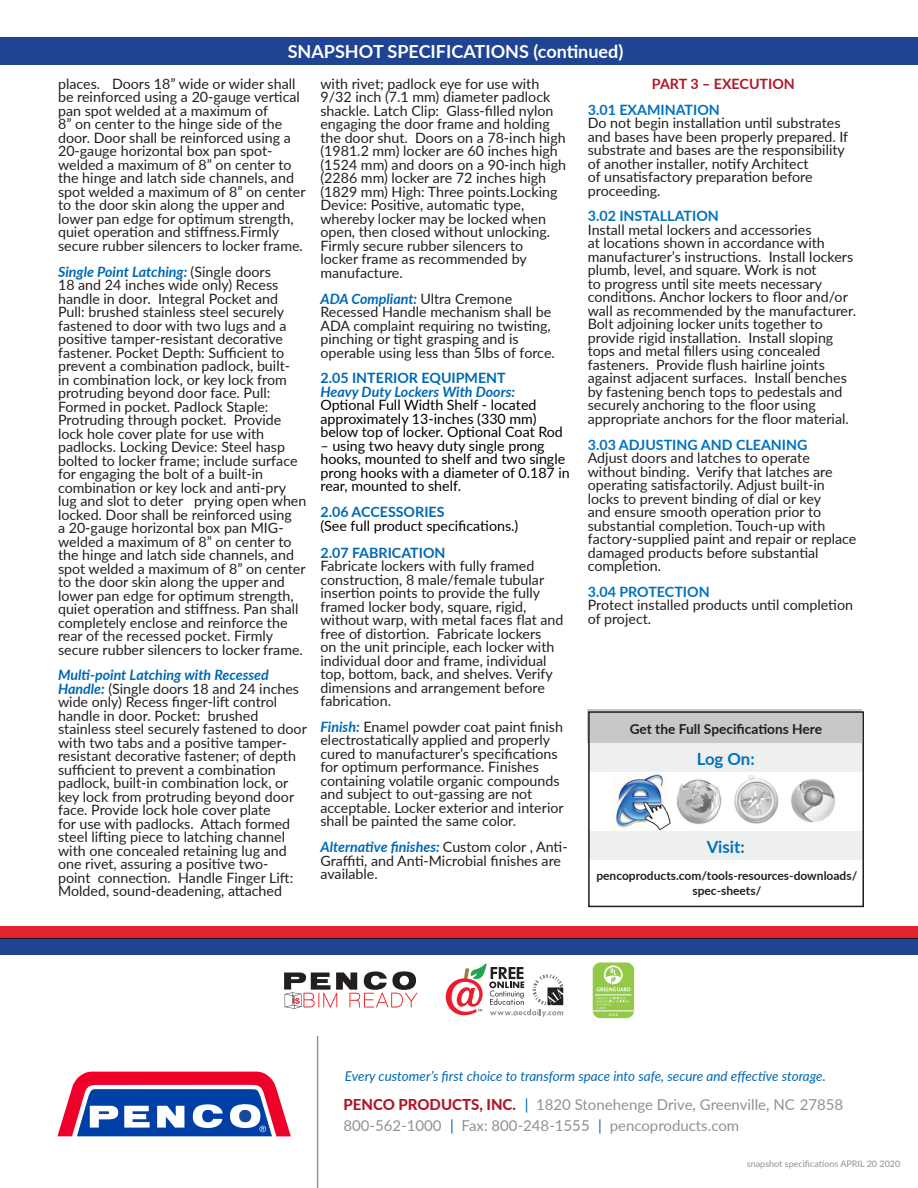
<style>
.page{position:relative;width:918px;height:1188px;background:#fff}
.page>*{position:absolute;margin:0;border:0;box-sizing:border-box;transform-origin:0 0}
.t1{font:700 18px "Lato";color:#fff}
.t2{font:700 16.8px "Lato";color:#0072bc}
.t3{font:15px/21px "Lato";color:#8f9194}
.t4{font:14.25px/13.5px "Lato";color:#231f20}
.t5{font:14.25px/13.5px "Lato";color:#000}
.t6{font:700 14.25px "Lato";color:#0168b3}
.t7{font:700 14.25px "Lato";color:#ae172b}
.t8{font:700 13.8px "Lato";color:#231f20}
.t9{font:italic 13.5px "Lato";color:#0168b3}
.t10{font:700 12px/14.7px "Lato";color:#231f20;text-align:center}
.t11{font:9px "Lato";color:#8f9194}
.s1{font-weight:700;font-style:italic;color:#0168b3}
.s2{font-weight:700;color:#0168b3}
.s3{font-weight:700;color:#0072bc}
.s4{font-weight:800;color:#ae172b}
.s5{color:#0168b3}
</style>
<div class="page">
<div style="left:0;top:38px;width:918px;height:27px;background:#1f4494"></div>
<div style="left:587px;top:710px;width:275px;height:33px;background:#c7c8ca"></div>
<div style="left:588px;top:744px;width:275px;height:28px;background:#eeefef"></div>
<div style="left:588px;top:831px;width:275px;height:28px;background:#eeefef"></div>
<img style="left:615px;top:774px;width:220px;height:56px">
<div style="left:588px;top:711px;width:276px;height:196px;border:2px solid #231f20"></div>
<svg style="left:57px;top:1071px;width:234px;height:66px"></svg>
<hr style="left:317px;top:1036px;width:1px;height:152px;background:#8f9194">
<svg style="left:284px;top:971px;width:133px;height:38px"></svg>
<svg style="left:593px;top:963px;width:41px;height:55px"></svg>
<hr style="left:593px;top:1011px;width:41px;height:1px;background:#fff">
<svg style="left:597px;top:997px;width:32px;height:19px"></svg>
<hr style="left:595px;top:995px;width:37px;height:1px;background:#fff">
<svg style="left:597px;top:965px;width:33px;height:26px"></svg>
<svg style="left:446px;top:963px;width:117px;height:54px"></svg>
<div style="left:0;top:939px;width:918px;height:16px;background:#1f4494"></div>
<div style="left:0;top:926px;width:918px;height:12px;background:#e3222c"></div>
<p class="t1" style="left:288px;top:38px;width:337px">SNAPSHOT SPECIFICATIONS (continued)</p>
<p class="t4" style="left:58px;top:76px;width:249px">places. Doors 18” wide or wider shall be reinforced using a 20-gauge vertical pan spot welded at a maximum of<br>8” on center to the hinge side of the door. Door shall be reinforced using a 20-gauge horizontal box pan spot&shy;welded a maximum of 8” on center to the hinge and latch side channels, and spot welded a maximum of 8” on center to the door skin along the upper and lower pan edge for optimum strength, quiet operation and stiffness.Firmly secure rubber silencers to locker frame.</p>
<p class="t4" style="left:58px;top:264px;width:250px"><span class="s1">Single Point Latching:</span> (Single doors<br>18 and 24 inches wide only) Recess handle in door. Integral Pocket and Pull: brushed stainless steel securely fastened to door with two lugs and a positive tamper-resistant decorative fastener. Pocket Depth: Sufficient to prevent a combination padlock, built-<br>in combination lock, or key lock from protruding beyond door face. Pull:<br>Formed in pocket. Padlock Staple:<br>Protruding through pocket. Provide lock hole cover plate for use with padlocks. Locking Device: Steel hasp bolted to locker frame; include surface for engaging the bolt of a built-in combination or key lock and anti-pry lug and slot to deter prying open when locked. Door shall be reinforced using<br>a 20-gauge horizontal box pan MIG&shy;welded a maximum of 8” on center to the hinge and latch side channels, and spot welded a maximum of 8” on center to the door skin along the upper and lower pan edge for optimum strength, quiet operation and stiffness. Pan shall completely enclose and reinforce the rear of the recessed pocket. Firmly secure rubber silencers to locker frame.</p>
<p class="t4" style="left:58px;top:668px;width:250px"><span class="s1">Multi-point Latching with Recessed Handle:</span> (Single doors 18 and 24 inches wide only) Recess finger-lift control handle in door. Pocket: brushed stainless steel securely fastened to door with two tabs and a positive tamper&shy;resistant decorative fastener; of depth sufficient to prevent a combination padlock, built-in combination lock, or key lock from protruding beyond door face. Provide lock hole cover plate<br>for use with padlocks. Attach formed steel lifting piece to latching channel with one concealed retaining lug and one rivet, assuring a positive two-<br>point connection. Handle Finger Lift:<br>Molded, sound-deadening, attached</p>
<p class="t4" style="left:320px;top:76px;width:247px">with rivet; padlock eye for use with 9/32 inch (7.1 mm) diameter padlock shackle. Latch Clip: Glass-filled nylon engaging the door frame and holding the door shut. Doors on a 78-inch high (1981.2 mm) locker are 60 inches high (1524 mm) and doors on a 90-inch high (2286 mm) locker are 72 inches high (1829 mm) High: Three points.Locking Device: Positive, automatic type, whereby locker may be locked when open, then closed without unlocking.<br>Firmly secure rubber silencers to<br>locker frame as recommended by manufacture.</p>
<p class="t4" style="left:320px;top:291px;width:236px"><span class="s1">ADA Compliant:</span> Ultra Cremone Recessed Handle mechanism shall be ADA complaint requiring no twisting, pinching or tight grasping and is operable using less than 5lbs of force.</p>
<p class="t5" style="left:320px;top:371px;width:244px"><span class="s2">2.05 INTERIOR EQUIPMENT<br></span><span class="s1">Heavy Duty Lockers With Doors:<br></span>Optional Full Width Shelf - located approximately 13-inches (330 mm) below top of locker. Optional Coat Rod</p>
<p class="t5" style="left:320px;top:438px;width:251px">– using two heavy duty single prong hooks, mounted to shelf and two single prong hooks with a diameter of 0.187 in rear, mounted to shelf.</p>
<p class="t6" style="left:320px;top:502px;width:126px">2.06 ACCESSORIES</p>
<p class="t5" style="left:320px;top:518px;width:199px">(See full product specifications.)</p>
<p class="t4" style="left:320px;top:545px;width:245px"><span class="s2">2.07 FABRICATION<br></span>Fabricate lockers with fully framed construction, 8 male/female tubular insertion points to provide the fully framed locker body, square, rigid, without warp, with metal faces flat and free of distortion. Fabricate lockers<br>on the unit principle, each locker with individual door and frame, individual top, bottom, back, and shelves. Verify dimensions and arrangement before fabrication.</p>
<p class="t4" style="left:320px;top:719px;width:245px"><span class="s1">Finish:</span> Enamel powder coat paint finish electrostatically applied and properly cured to manufacturer’s specifications for optimum performance. Finishes containing volatile organic compounds and subject to out-gassing are not acceptable. Locker exterior and interior shall be painted the same color.</p>
<p class="t4" style="left:320px;top:840px;width:249px"><span class="s1">Alternative finishes:</span> Custom color , Anti-<br>Graffiti, and Anti-Microbial finishes are available.</p>
<p class="t7" style="left:652px;top:73px;width:144px">PART 3 – EXECUTION</p>
<p class="t4" style="left:588px;top:102px;width:262px"><span class="s3">3.01 EXAMINATION<br></span>Do not begin installation until substrates and bases have been properly prepared. If substrate and bases are the responsibility of another installer, notify Architect<br>of unsatisfactory preparation before proceeding.</p>
<p class="t4" style="left:588px;top:209px;width:270px"><span class="s3">3.02 INSTALLATION<br></span>Install metal lockers and accessories<br>at locations shown in accordance with manufacturer’s instructions. Install lockers plumb, level, and square. Work is not<br>to progress until site meets necessary conditions. Anchor lockers to floor and/or wall as recommended by the manufacturer.<br>Bolt adjoining locker units together to provide rigid installation. Install sloping tops and metal fillers using concealed fasteners. Provide flush hairline joints against adjacent surfaces. Install benches by fastening bench tops to pedestals and securely anchoring to the floor using appropriate anchors for the floor material.</p>
<p class="t4" style="left:588px;top:437px;width:270px"><span class="s3">3.03 ADJUSTING AND CLEANING<br></span>Adjust doors and latches to operate without binding. Verify that latches are operating satisfactorily. Adjust built-in locks to prevent binding of dial or key<br>and ensure smooth operation prior to substantial completion. Touch-up with factory-supplied paint and repair or replace damaged products before substantial completion.</p>
<p class="t4" style="left:588px;top:584px;width:267px"><span class="s3">3.04 PROTECTION<br></span>Protect installed products until completion of project.</p>
<p class="t8" style="left:630px;top:719px;width:194px">Get the Full Specifications Here</p>
<p class="t2" style="left:697px;top:746px;width:59px">Log On:</p>
<p class="t2" style="left:707px;top:834px;width:40px">Visit:</p>
<p class="t10" style="left:596px;top:868px;width:262px">pencoproducts.com/tools-resources-downloads/ spec-sheets/</p>
<p class="t9" style="left:345px;top:1066px;width:482px">Every customer’s first choice to transform space into safe, secure and effective storage.</p>
<p class="t3" style="left:343px;top:1093px;width:501px"><span class="s4">PENCO PRODUCTS, INC.</span> <span class="s5">|</span> 1820 Stonehenge Drive, Greenville, NC 27858<br>800-562-1000 <span class="s5">|</span> Fax: 800-248-1555 <span class="s5">|</span> pencoproducts.com</p>
<p class="t11" style="left:747px;top:1157px;width:155px">snapshot specifications APRIL 20 2020</p>
</div>
